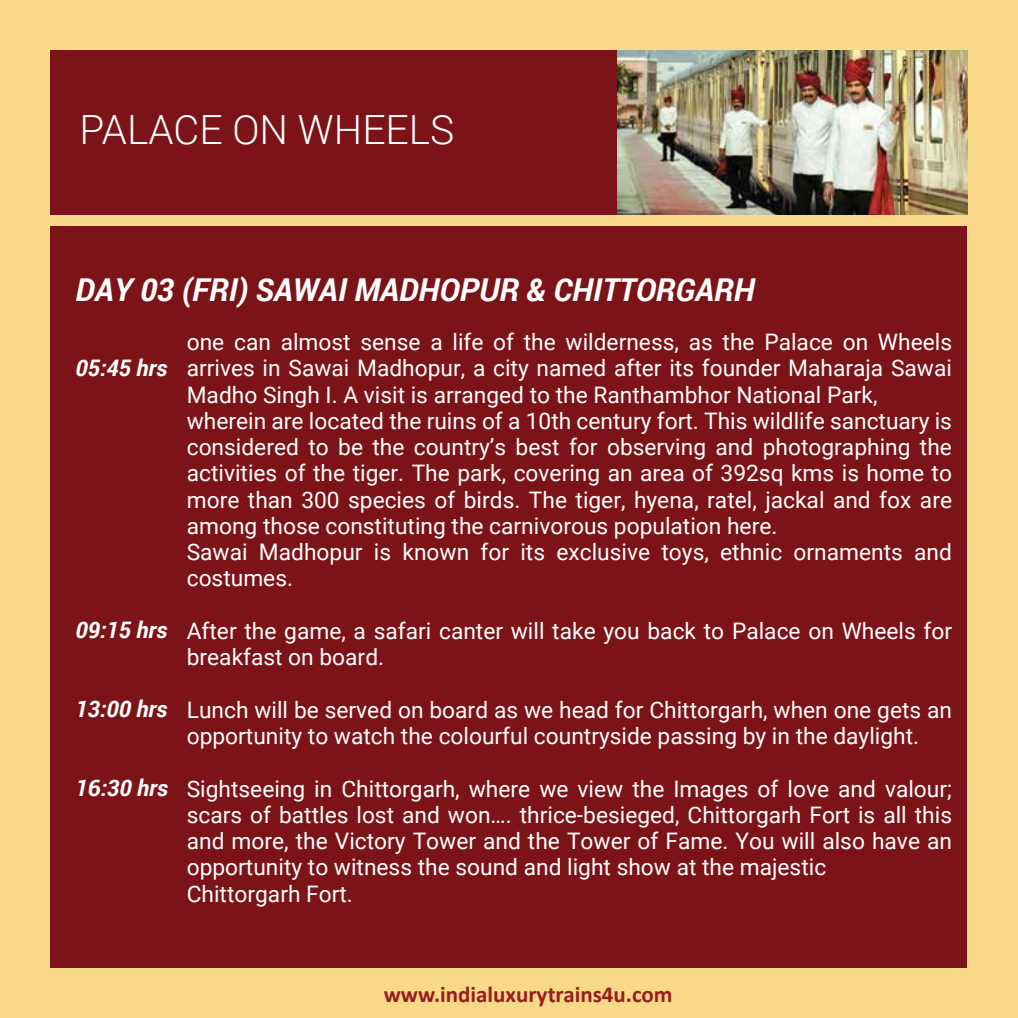
<style>
.page{position:relative;width:1018px;height:1018px;background:#fff}
.page>*{position:absolute;margin:0;border:0;box-sizing:border-box;transform-origin:0 0}
.t1{font:300 40.25px "Roboto";color:#fff}
.t2{font:italic 700 31.5px "Roboto";color:#fff}
.t3{font:700 22.93px "Calibri";color:#9b1c1f}
.t4{font:22.75px/26.2px "Roboto";color:#fff}
.t5{font:italic 700 22.75px "Roboto";color:#fff}
</style>
<div class="page">
<div style="left:0;top:0;width:1017px;height:1017px;background:#f8d989"></div>
<div style="left:51px;top:50px;width:916px;height:164px;background:#7c1318"></div>
<div style="left:51px;top:226px;width:916px;height:741px;background:#7c1318"></div>
<img style="left:617px;top:50px;width:350px;height:165px">
<h1 class="t1" style="left:80px;top:102px;width:376px">PALACE ON WHEELS</h1>
<h2 class="t2" style="left:76px;top:268px;width:680px">DAY 03 (FRI) SAWAI MADHOPUR &amp; CHITTORGARH</h2>
<p class="t5" style="left:76px;top:351px;width:93px">05:45 hrs</p>
<p class="t5" style="left:76px;top:614px;width:93px">09:15 hrs</p>
<p class="t5" style="left:76px;top:693px;width:93px">13:00 hrs</p>
<p class="t5" style="left:76px;top:771px;width:94px">16:30 hrs</p>
<p class="t4" style="left:187px;top:328px;width:766px">one can almost sense a life of the wilderness, as the Palace on Wheels arrives in Sawai Madhopur, a city named after its founder Maharaja Sawai Madho Singh I. A visit is arranged to the Ranthambhor National Park, wherein are located the ruins of a 10th century fort. This wildlife sanctuary is considered to be the country’s best for observing and photographing the activities of the tiger. The park, covering an area of 392sq kms is home to more than 300 species of birds. The tiger, hyena, ratel, jackal and fox are among those constituting the carnivorous population here.<br>Sawai Madhopur is known for its exclusive toys, ethnic ornaments and costumes.</p>
<p class="t4" style="left:187px;top:616px;width:766px">After the game, a safari canter will take you back to Palace on Wheels for breakfast on board.</p>
<p class="t4" style="left:187px;top:695px;width:766px">Lunch will be served on board as we head for Chittorgarh, when one gets an opportunity to watch the colourful countryside passing by in the daylight.</p>
<p class="t4" style="left:187px;top:774px;width:766px">Sightseeing in Chittorgarh, where we view the Images of love and valour; scars of battles lost and won…. thrice-besieged, Chittorgarh Fort is all this and more, the Victory Tower and the Tower of Fame. You will also have an opportunity to witness the sound and light show at the majestic<br>Chittorgarh Fort.</p>
<p class="t3" style="left:383px;top:978px;width:290px">www.indialuxurytrains4u.com</p>
</div>
